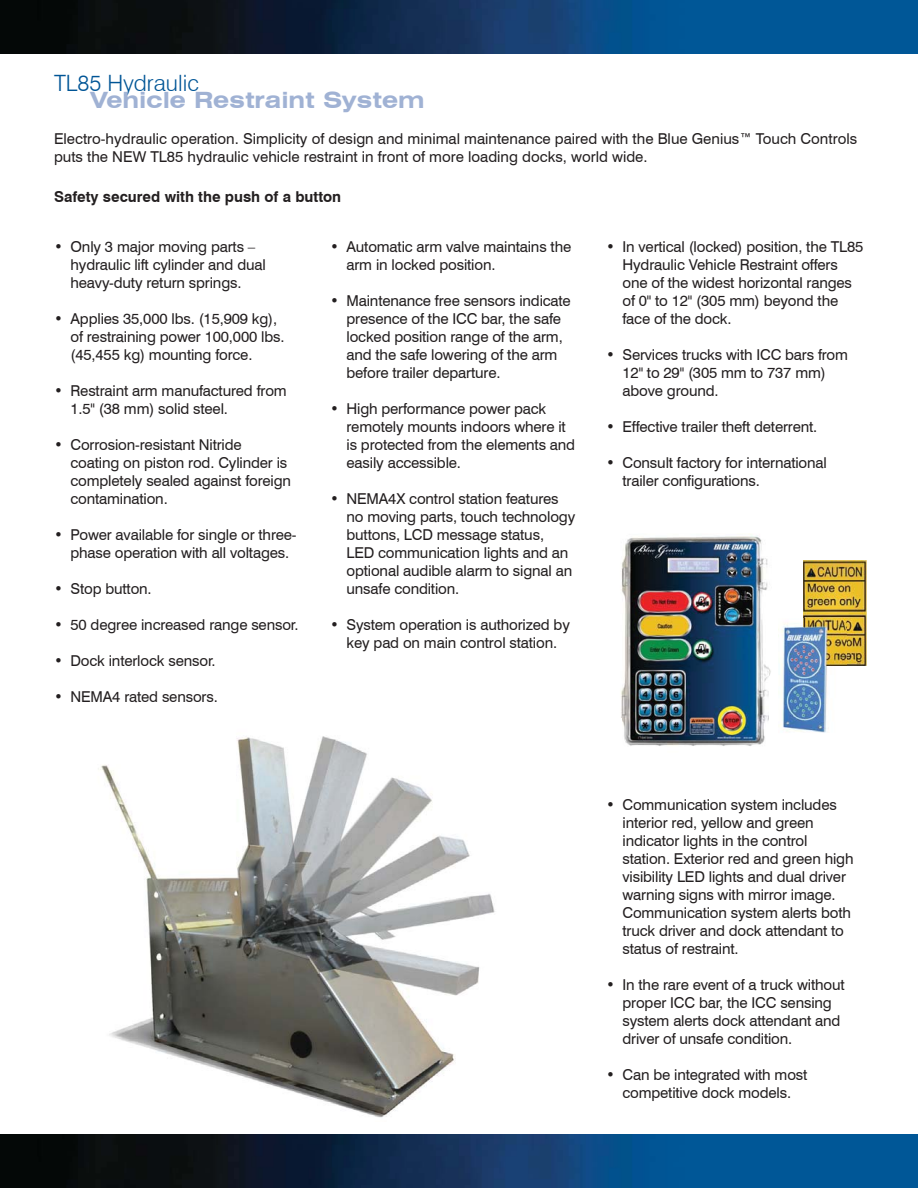
<style>
.page{position:relative;width:918px;height:1188px;background:#fff}
.page>*{position:absolute;margin:0;border:0;box-sizing:border-box;transform-origin:0 0}
.t1{font:700 expanded 22.5px "Swiss 721 BT";color:#a0b2d4}
.t2{font:300 22.5px "Swiss 721 BT";color:#005596}
.t3{font:15px/18px "Swiss 721 BT";letter-spacing:-.01em;color:#231f20}
.t4{font:700 15px "Swiss 721 BT";color:#231f20}
</style>
<div class="page">
<img style="left:98px;top:736px;width:397px;height:382px">
<img style="left:621px;top:534px;width:148px;height:212px">
<img style="left:803px;top:560px;width:64px;height:106px">
<img style="left:769px;top:623px;width:58px;height:110px">
<img style="left:803px;top:618px;width:43px;height:48px">
<img style="left:0;top:0;width:918px;height:54px">
<img style="left:0;top:1134px;width:918px;height:54px">
<h1 class="t2" style="left:54px;top:69px;width:146px">TL85 Hydraulic</h1>
<p class="t3" style="left:54px;top:130px;width:805px">Electro-hydraulic operation. Simplicity of design and minimal maintenance paired with the Blue Genius™ Touch Controls puts the NEW TL85 hydraulic vehicle restraint in front of more loading docks, world wide.</p>
<h1 class="t1" style="left:91px;top:86px;width:335px">Vehicle Restraint System</h1>
<p class="t4" style="left:54px;top:188px;width:289px">Safety secured with the push of a button</p>
<p class="t3" style="left:71px;top:238px;width:197px;text-indent:-16px">• Only 3 major moving parts – hydraulic lift cylinder and dual heavy-duty return springs.</p>
<p class="t3" style="left:71px;top:310px;width:216px;text-indent:-16px">• Applies 35,000 lbs. (15,909 kg), of restraining power 100,000 lbs. (45,455 kg) mounting force.</p>
<p class="t3" style="left:71px;top:382px;width:218px;text-indent:-16px">• Restraint arm manufactured from<br>1.5" (38 mm) solid steel.</p>
<p class="t3" style="left:71px;top:436px;width:222px;text-indent:-16px">• Corrosion-resistant Nitride coating on piston rod. Cylinder is completely sealed against foreign contamination.</p>
<p class="t3" style="left:71px;top:526px;width:228px;text-indent:-16px">• Power available for single or three&shy;phase operation with all voltages.</p>
<p class="t3" style="left:54px;top:580px;width:99px">• Stop button.</p>
<p class="t3" style="left:54px;top:616px;width:246px">• 50 degree increased range sensor.</p>
<p class="t3" style="left:54px;top:652px;width:163px">• Dock interlock sensor.</p>
<p class="t3" style="left:54px;top:688px;width:165px">• NEMA4 rated sensors.</p>
<p class="t3" style="left:347px;top:238px;width:226px;text-indent:-16px">• Automatic arm valve maintains the arm in locked position.</p>
<p class="t3" style="left:347px;top:292px;width:226px;text-indent:-16px">• Maintenance free sensors indicate presence of the ICC bar, the safe locked position range of the arm, and the safe lowering of the arm before trailer departure.</p>
<p class="t3" style="left:347px;top:400px;width:230px;text-indent:-16px">• High performance power pack remotely mounts indoors where it is protected from the elements and easily accessible.</p>
<p class="t3" style="left:347px;top:490px;width:230px;text-indent:-16px">• NEMA4X control station features no moving parts, touch technology buttons, LCD message status,<br>LED communication lights and an optional audible alarm to signal an unsafe condition.</p>
<p class="t3" style="left:330px;top:616px;width:241px;text-align:center">• System operation is authorized by key pad on main control station.</p>
<p class="t3" style="left:623px;top:238px;width:242px;text-indent:-16px">• In vertical (locked) position, the TL85<br>Hydraulic Vehicle Restraint offers one of the widest horizontal ranges of 0" to 12" (305 mm) beyond the face of the dock.</p>
<p class="t3" style="left:623px;top:346px;width:227px;text-indent:-16px">• Services trucks with ICC bars from<br>12" to 29" (305 mm to 737 mm) above ground.</p>
<p class="t3" style="left:606px;top:418px;width:213px">• Effective trailer theft deterrent.</p>
<p class="t3" style="left:623px;top:454px;width:206px;text-indent:-16px">• Consult factory for international trailer configurations.</p>
<p class="t3" style="left:623px;top:796px;width:233px;text-indent:-16px">• Communication system includes interior red, yellow and green indicator lights in the control station. Exterior red and green high visibility LED lights and dual driver warning signs with mirror image.<br>Communication system alerts both truck driver and dock attendant to status of restraint.</p>
<p class="t3" style="left:623px;top:976px;width:224px;text-indent:-16px">• In the rare event of a truck without proper ICC bar, the ICC sensing system alerts dock attendant and driver of unsafe condition.</p>
<p class="t3" style="left:606px;top:1066px;width:203px;text-align:center">• Can be integrated with most competitive dock models.</p>
</div>
